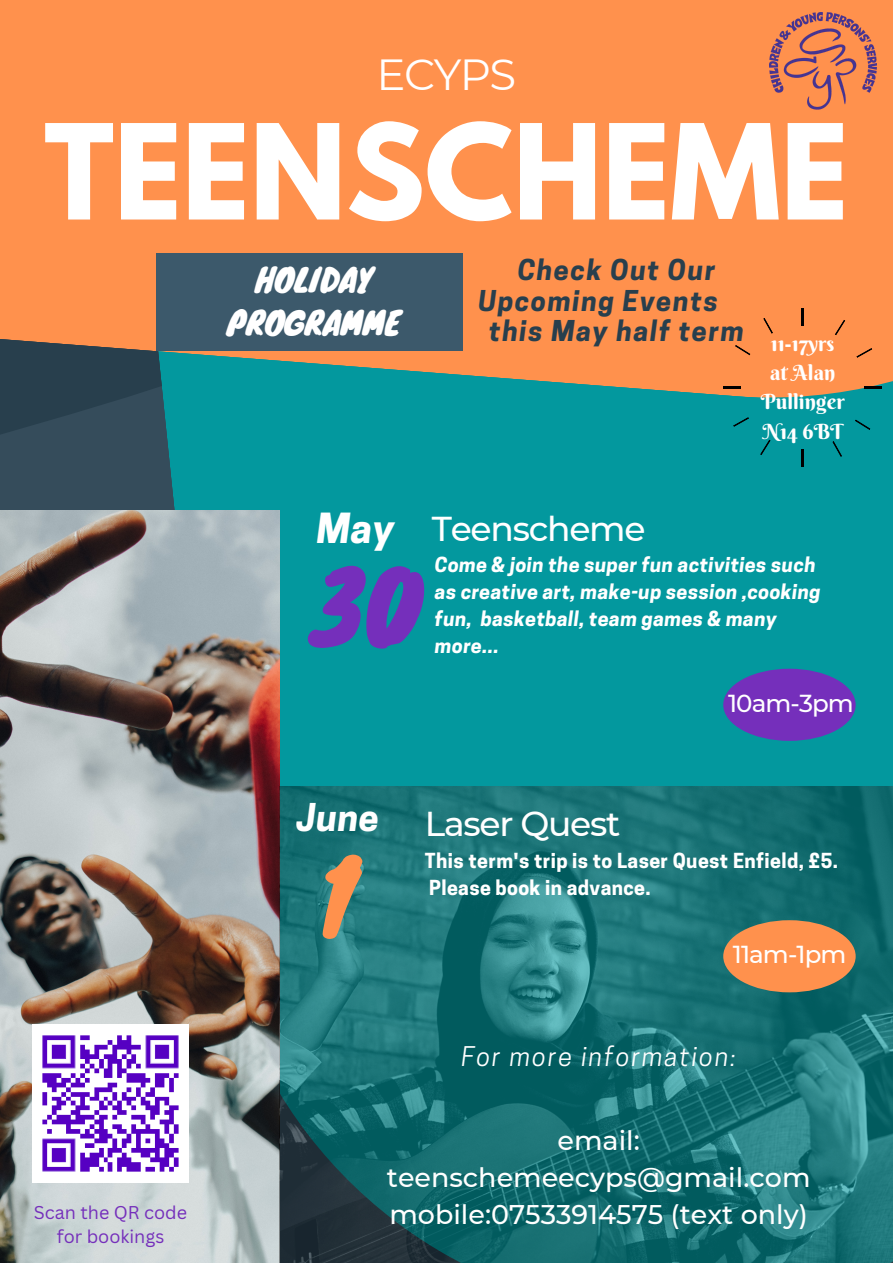
<style>
.page{position:relative;width:893px;height:1264px;background:#fff}
.page>*{position:absolute;margin:0;border:0;box-sizing:border-box;transform-origin:0 0}
.t1{font:700 116.85px "League Spartan";color:#fff}
.t2{font:93px "Knewave";color:#ff914d}
.t3{font:92.85px "Knewave";color:#752fbb}
.t4{font:43.5px "Montserrat";letter-spacing:-.035em;color:#fff}
.t5{font:italic 700 39px "Cooper Hewitt";color:#fff}
.t6{font:italic 700 36px "Cooper Hewitt";color:#fff}
.t7{font:500 34.5px "Montserrat";letter-spacing:-.035em;color:#fff}
.t8{font:31.5px/43px "Knewave";color:#fff;text-align:center}
.t9{font:500 27px/37px "Montserrat";color:#fff;text-align:center}
.t10{font:italic 700 27px "Cooper Hewitt";letter-spacing:.06em;color:#283f4d}
.t11{font:italic 25.5px "Cooper Hewitt";letter-spacing:.075em;color:#fff}
.t12{font:500 24.45px "Montserrat";letter-spacing:-.035em;color:#fff}
.t13{font:21px/29.2px "Berkshire Swash";color:#fff;text-align:center}
.t14{font:italic 700 19.5px/27px "Cooper Hewitt";letter-spacing:.02em;color:#fff}
.t15{font:700 19.5px/27px "Cooper Hewitt";letter-spacing:.02em;color:#fff}
.t16{font:18px/24.8px "Canva Sans";color:#752fbb;text-align:center}
</style>
<div class="page">
<div style="left:104px;top:409px;width:788px;height:853px;background:#03989e"></div>
<svg style="left:0;top:0;width:892px;height:409px;background:#e68e52"></svg>
<div style="left:156px;top:253px;width:307px;height:97px;background:#3c596b"></div>
<img style="left:0;top:510px;width:279px;height:752px">
<img style="left:279px;top:786px;width:613px;height:475px">
<img style="left:769px;top:13px;width:107px;height:97px">
<svg style="left:801px;top:449px;width:2px;height:18px"></svg>
<svg style="left:801px;top:308px;width:2px;height:17px"></svg>
<svg style="left:723px;top:386px;width:17px;height:2px"></svg>
<svg style="left:864px;top:386px;width:18px;height:2px"></svg>
<svg style="left:759px;top:439px;width:11px;height:16px"></svg>
<svg style="left:834px;top:319px;width:11px;height:16px"></svg>
<svg style="left:734px;top:344px;width:16px;height:11px"></svg>
<svg style="left:854px;top:419px;width:16px;height:11px"></svg>
<svg style="left:732px;top:417px;width:17px;height:10px"></svg>
<svg style="left:856px;top:348px;width:16px;height:10px"></svg>
<svg style="left:763px;top:317px;width:10px;height:17px"></svg>
<svg style="left:832px;top:441px;width:10px;height:16px"></svg>
<div style="left:723px;top:920px;width:132px;height:72px;background:#ff914d;border-radius:50%"></div>
<div style="left:723px;top:668px;width:132px;height:73px;background:#752fbb;border-radius:50%"></div>
<img style="left:32px;top:1024px;width:157px;height:158px">
<h3 class="t4" style="left:376px;top:47px;width:141px">ECYPS</h3>
<h1 class="t1" style="left:44px;top:114px;width:805px">TEENSCHEME</h1>
<h3 class="t10" style="left:517px;top:260px;width:199px">Check Out Our</h3>
<h3 class="t10" style="left:478px;top:290px;width:241px">Upcoming Events</h3>
<h3 class="t10" style="left:489px;top:321px;width:347px">this May half term <sub>11-17yrs</sub></h3>
<p class="t13" style="left:760px;top:358px;width:85px">at Alan<br>Pullinger<br>N14 6BT</p>
<h3 class="t8" style="left:227px;top:257px;width:176px">HOLIDAY<br>PROGRAMME</h3>
<h3 class="t5" style="left:317px;top:513px;width:79px">May</h3>
<h3 class="t3" style="left:308px;top:532px;width:113px">30</h3>
<h3 class="t7" style="left:431px;top:508px;width:215px">Teenscheme</h3>
<p class="t14" style="left:435px;top:553px;width:387px">Come &amp; join the super fun activities such as creative art, make-up session ,cooking fun, basketball, team games &amp; many more...</p>
<p class="t16" style="left:34px;top:1199px;width:155px">Scan the QR code for bookings</p>
<p class="t12" style="left:728px;top:688px;width:127px">10am-3pm</p>
<h3 class="t6" style="left:296px;top:803px;width:84px">June</h3>
<h2 class="t2" style="left:322px;top:819px;width:39px">1</h2>
<h3 class="t7" style="left:425px;top:802px;width:197px">Laser Quest</h3>
<p class="t15" style="left:425px;top:849px;width:414px">This term's trip is to Laser Quest Enfield, £5.<br>Please book in advance.</p>
<p class="t12" style="left:732px;top:939px;width:115px">11am-1pm</p>
<h3 class="t11" style="left:461px;top:1046px;width:276px">For more information:</h3>
<h3 class="t9" style="left:387px;top:1121px;width:425px">email: teenschemeecyps@gmail.com mobile:07533914575 (text only)</h3>
</div>
